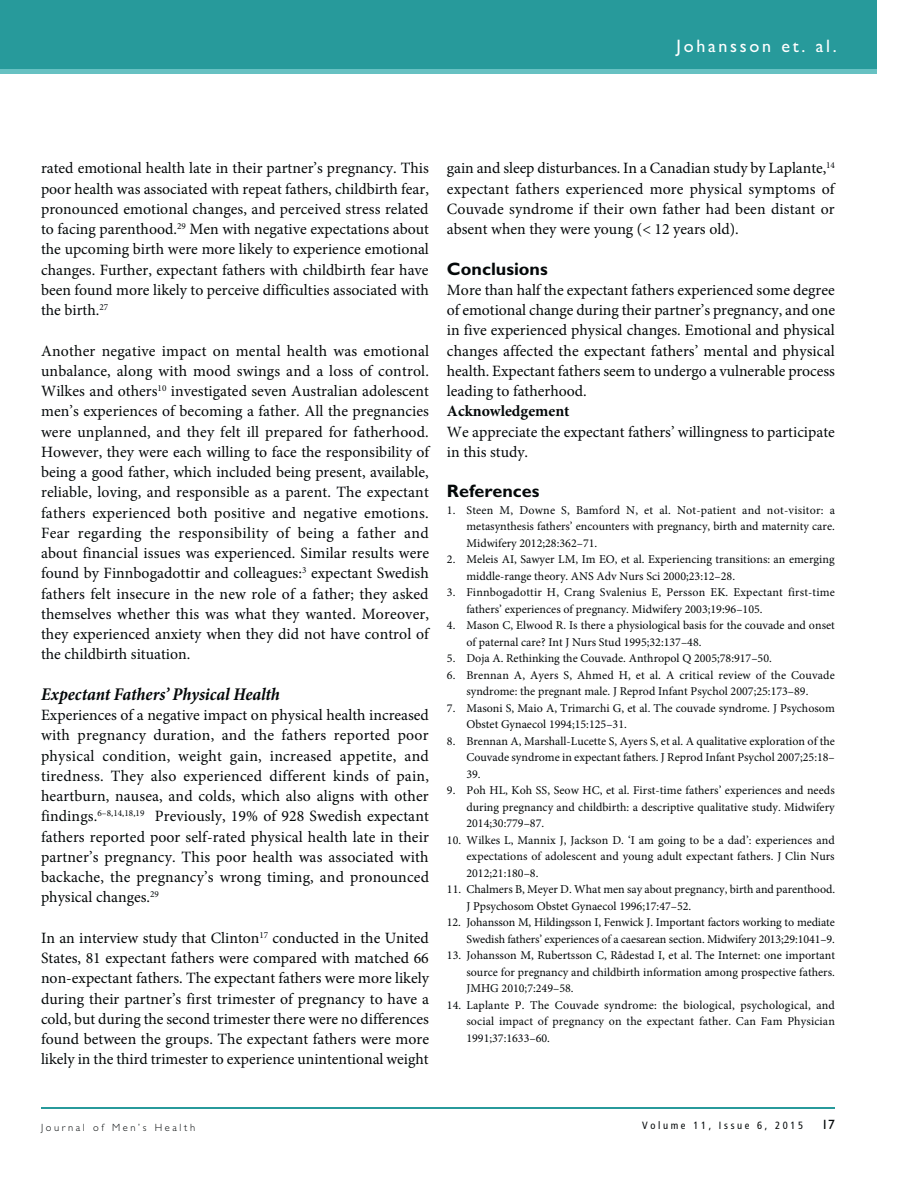
<style>
.page{position:relative;width:918px;height:1188px;background:#fff}
.page>*{position:absolute;margin:0;border:0;box-sizing:border-box;transform-origin:0 0}
.t1{font:italic 700 condensed 18px "Minion Pro";color:#040809}
.t2{font:700 18px "Gill Sans";color:#040809}
.t3{font:18px "Gill Sans";letter-spacing:.15em;color:#fff}
.t4{font:15.75px/20.2px "Minion Pro";color:#040809;text-align:justify}
.t5{font:700 15.75px "Minion Pro";color:#040809}
.t6{font:13.5px "Gill Sans";color:#040809}
.t7{font:12px/16.5px "Minion Pro";color:#040809;text-align:justify}
.t8{font:300 10.5px "Gill Sans";letter-spacing:.25em;color:#040809}
.t9{font:condensed 10.5px "Frutiger";letter-spacing:.25em;color:#040809}
</style>
<div class="page">
<div style="left:0;top:64px;width:877px;height:10px;background:#67c1c2"></div>
<div style="left:0;top:0;width:877px;height:69px;background:#279a9b"></div>
<hr style="left:41px;top:1107px;width:794px;height:1px;background:#279a9b">
<p class="t3" style="left:677px;top:40px;width:162px">Johansson et. al.</p>
<p class="t4" style="left:41px;top:160px;width:389px">rated emotional health late in their partner’s pregnancy. This poor health was associated with repeat fathers, childbirth fear, pronounced emotional changes, and perceived stress related to facing parenthood.<sup>29</sup> Men with negative expectations about the upcoming birth were more likely to experience emotional changes. Further, expectant fathers with childbirth fear have been found more likely to perceive difficulties associated with the birth.<sup>27</sup></p>
<p class="t4" style="left:41px;top:342px;width:390px">Another negative impact on mental health was emotional unbalance, along with mood swings and a loss of control.<br>Wilkes and others<sup>10</sup> investigated seven Australian adolescent men’s experiences of becoming a father. All the pregnancies were unplanned, and they felt ill prepared for fatherhood.<br>However, they were each willing to face the responsibility of being a good father, which included being present, available, reliable, loving, and responsible as a parent. The expectant fathers experienced both positive and negative emotions.<br>Fear regarding the responsibility of being a father and about financial issues was experienced. Similar results were found by Finnbogadottir and colleagues:<sup>3</sup> expectant Swedish fathers felt insecure in the new role of a father; they asked themselves whether this was what they wanted. Moreover, they experienced anxiety when they did not have control of the childbirth situation.</p>
<p class="t1" style="left:41px;top:687px;width:240px">Expectant Fathers’ Physical Health</p>
<p class="t4" style="left:41px;top:706px;width:390px">Experiences of a negative impact on physical health increased with pregnancy duration, and the fathers reported poor physical condition, weight gain, increased appetite, and tiredness. They also experienced different kinds of pain, heartburn, nausea, and colds, which also aligns with other findings.<sup>6–8,14,18,19</sup> Previously, 19% of 928 Swedish expectant fathers reported poor self-rated physical health late in their partner’s pregnancy. This poor health was associated with backache, the pregnancy’s wrong timing, and pronounced physical changes.<sup>29</sup></p>
<p class="t4" style="left:41px;top:929px;width:390px">In an interview study that Clinton<sup>17</sup> conducted in the United States, 81 expectant fathers were compared with matched 66 non-expectant fathers. The expectant fathers were more likely during their partner’s first trimester of pregnancy to have a cold, but during the second trimester there were no differences found between the groups. The expectant fathers were more likely in the third trimester to experience unintentional weight</p>
<p class="t4" style="left:447px;top:160px;width:389px">gain and sleep disturbances. In a Canadian study by Laplante,<sup>14 </sup>expectant fathers experienced more physical symptoms of Couvade syndrome if their own father had been distant or absent when they were young (&lt; 12 years old).</p>
<p class="t2" style="left:447px;top:262px;width:102px">Conclusions</p>
<p class="t4" style="left:447px;top:281px;width:390px">More than half the expectant fathers experienced some degree of emotional change during their partner’s pregnancy, and one in five experienced physical changes. Emotional and physical changes affected the expectant fathers’ mental and physical health. Expectant fathers seem to undergo a vulnerable process leading to fatherhood.</p>
<p class="t5" style="left:447px;top:405px;width:124px">Acknowledgement</p>
<p class="t4" style="left:447px;top:423px;width:389px">We appreciate the expectant fathers’ willingness to participate in this study.</p>
<p class="t2" style="left:447px;top:485px;width:94px">References</p>
<p class="t7" style="left:466px;top:503px;width:370px;text-indent:-20px">1. Steen M, Downe S, Bamford N, et al. Not-patient and not-visitor: a metasynthesis fathers’ encounters with pregnancy, birth and maternity care.<br>Midwifery 2012;28:362–71.</p>
<p class="t7" style="left:466px;top:552px;width:370px;text-indent:-20px">2. Meleis AI, Sawyer LM, Im EO, et al. Experiencing transitions: an emerging middle-range theory. ANS Adv Nurs Sci 2000;23:12–28.</p>
<p class="t7" style="left:466px;top:585px;width:370px;text-indent:-20px">3. Finnbogadottir H, Crang Svalenius E, Persson EK. Expectant first-time fathers’ experiences of pregnancy. Midwifery 2003;19:96–105.</p>
<p class="t7" style="left:466px;top:618px;width:370px;text-indent:-20px">4. Mason C, Elwood R. Is there a physiological basis for the couvade and onset of paternal care? Int J Nurs Stud 1995;32:137–48.</p>
<p class="t7" style="left:447px;top:651px;width:326px">5. Doja A. Rethinking the Couvade. Anthropol Q 2005;78:917–50.</p>
<p class="t7" style="left:447px;top:668px;width:389px;text-align:center">6. Brennan A, Ayers S, Ahmed H, et al. A critical review of the Couvade syndrome: the pregnant male. J Reprod Infant Psychol 2007;25:173–89.</p>
<p class="t7" style="left:466px;top:701px;width:370px;text-indent:-20px">7. Masoni S, Maio A, Trimarchi G, et al. The couvade syndrome. J Psychosom<br>Obstet Gynaecol 1994;15:125–31.</p>
<p class="t7" style="left:466px;top:734px;width:370px;text-indent:-20px">8. Brennan A, Marshall-Lucette S, Ayers S, et al. A qualitative exploration of the Couvade syndrome in expectant fathers. J Reprod Infant Psychol 2007;25:18– 39.</p>
<p class="t7" style="left:466px;top:783px;width:370px;text-indent:-20px">9. Poh HL, Koh SS, Seow HC, et al. First-time fathers’ experiences and needs during pregnancy and childbirth: a descriptive qualitative study. Midwifery 2014;30:779–87.</p>
<p class="t7" style="left:466px;top:833px;width:370px;text-indent:-20px">10. Wilkes L, Mannix J, Jackson D. ‘I am going to be a dad’: experiences and expectations of adolescent and young adult expectant fathers. J Clin Nurs 2012;21:180–8.</p>
<p class="t7" style="left:466px;top:882px;width:370px;text-indent:-20px">11. Chalmers B, Meyer D. What men say about pregnancy, birth and parenthood.<br>J Ppsychosom Obstet Gynaecol 1996;17:47–52.</p>
<p class="t7" style="left:447px;top:915px;width:389px;text-align:right">12. Johansson M, Hildingsson I, Fenwick J. Important factors working to mediate<br>Swedish fathers’ experiences of a caesarean section. Midwifery 2013;29:1041–9.</p>
<p class="t7" style="left:466px;top:948px;width:370px;text-indent:-20px">13. Johansson M, Rubertsson C, Rådestad I, et al. The Internet: one important source for pregnancy and childbirth information among prospective fathers.<br>JMHG 2010;7:249–58.</p>
<p class="t7" style="left:466px;top:998px;width:370px;text-indent:-20px">14. Laplante P. The Couvade syndrome: the biological, psychological, and social impact of pregnancy on the expectant father. Can Fam Physician 1991;37:1633–60.</p>
<p class="t8" style="left:41px;top:1124px;width:156px">Journal of Men’s Health</p>
<p class="t9" style="left:642px;top:1121px;width:163px">Volume 11, Issue 6, 2015</p>
<p class="t6" style="left:821px;top:1120px;width:15px">17</p>
</div>
